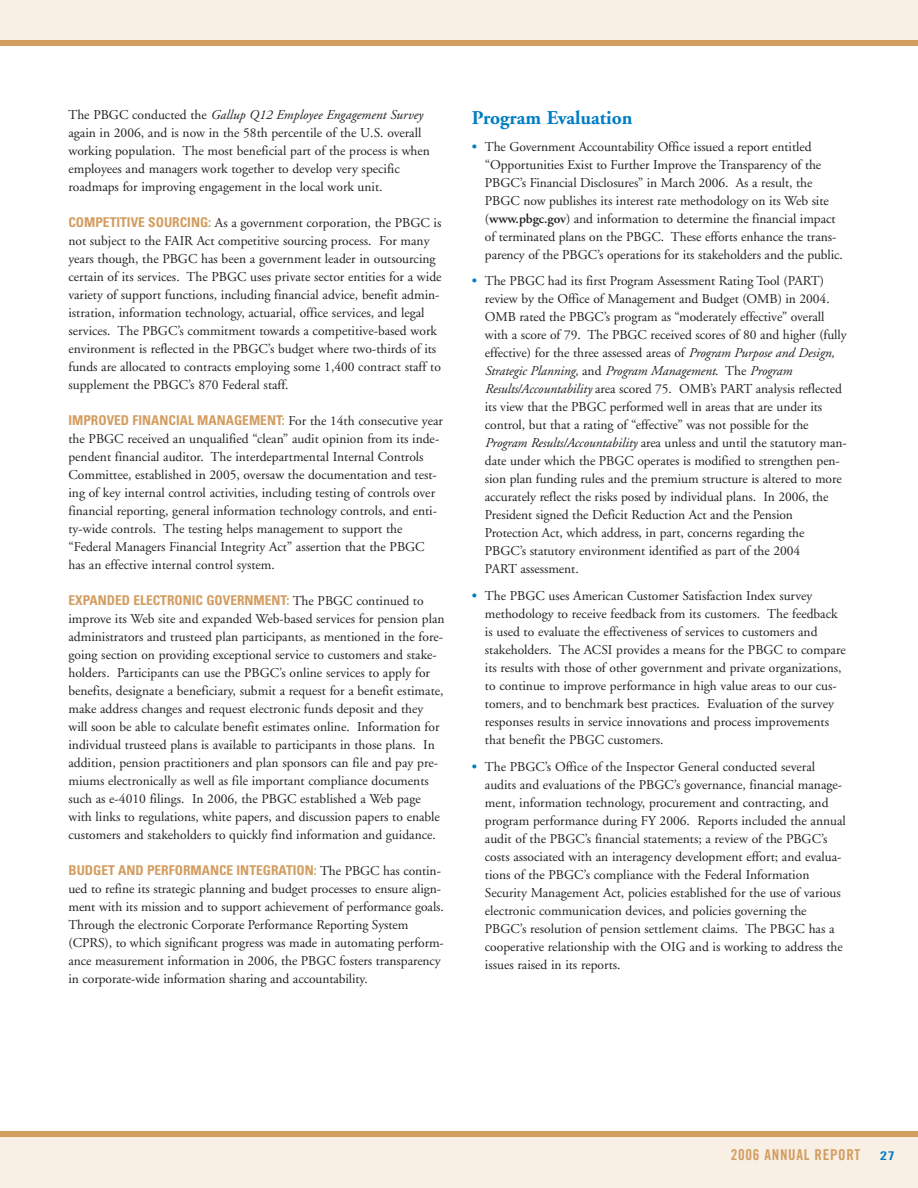
<style>
.page{position:relative;width:918px;height:1188px;background:#fff}
.page>*{position:absolute;margin:0;border:0;box-sizing:border-box;transform-origin:0 0}
.t1{font:700 19.5px "Adobe Garamond";color:#007dc3}
.t2{font:15px "Trade Gothic Bold Cond Twenty";letter-spacing:.045em;color:#d39d60}
.t3{font:13.5px/18px "Adobe Garamond";color:#231f20}
.t4{font:700 condensed 13.5px "Univers";color:#d39d60}
.t5{font:12px "Trade Gothic Bold Cond Twenty";color:#007dc3;scale:1.4 1}
.s1{font-style:italic}
.s2{font-family:"Univers";font-weight:700;font-stretch:condensed;color:#d39d60}
.s3{font-family:"Adobe Garamond";font-weight:400;font-stretch:normal;color:#231f20}
.s4{font-weight:600;color:#007dc3}
.s5{font-weight:600}
</style>
<div class="page">
<div style="left:0;top:1135px;width:918px;height:53px;background:#f8efe5"></div>
<div style="left:0;top:0;width:918px;height:40px;background:#f8efe5"></div>
<div style="left:0;top:1131px;width:918px;height:6px;background:#d39d60"></div>
<div style="left:0;top:40px;width:918px;height:6px;background:#d39d60"></div>
<p class="t3" style="left:68px;top:107px;width:363px">The PBGC conducted the <span class="s1">Gallup Q12 Employee Engagement Survey </span>again in 2006, and is now in the 58th percentile of the U.S. overall working population. The most beneficial part of the process is when employees and managers work together to develop very specific roadmaps for improving engagement in the local work unit.</p>
<p class="t3" style="left:68px;top:215px;width:375px"><span class="s2">COMPETITIVE SOURCING:</span> As a government corporation, the PBGC is not subject to the FAIR Act competitive sourcing process. For many years though, the PBGC has been a government leader in outsourcing certain of its services. The PBGC uses private sector entities for a wide variety of support functions, including financial advice, benefit admin&shy;istration, information technology, actuarial, office services, and legal services. The PBGC’s commitment towards a competitive-based work environment is reflected in the PBGC’s budget where two-thirds of its funds are allocated to contracts employing some 1,400 contract staff to supplement the PBGC’s 870 Federal staff.</p>
<p class="t4" style="left:68px;top:416px;width:376px">IMPROVED FINANCIAL MANAGEMENT: <span class="s3">For the 14th consecutive year</span></p>
<p class="t3" style="left:68px;top:431px;width:372px">the PBGC received an unqualified “clean” audit opinion from its inde&shy;pendent financial auditor. The interdepartmental Internal Controls Committee, established in 2005, oversaw the documentation and test&shy;ing of key internal control activities, including testing of controls over financial reporting, general information technology controls, and enti&shy;ty-wide controls. The testing helps management to support the “Federal Managers Financial Integrity Act” assertion that the PBGC has an effective internal control system.</p>
<p class="t4" style="left:68px;top:596px;width:357px">EXPANDED ELECTRONIC GOVERNMENT: <span class="s3">The PBGC continued to</span></p>
<p class="t3" style="left:68px;top:611px;width:378px">improve its Web site and expanded Web-based services for pension plan administrators and trusteed plan participants, as mentioned in the fore&shy;going section on providing exceptional service to customers and stake&shy;holders. Participants can use the PBGC’s online services to apply for benefits, designate a beneficiary, submit a request for a benefit estimate, make address changes and request electronic funds deposit and they will soon be able to calculate benefit estimates online. Information for individual trusteed plans is available to participants in those plans. In addition, pension practitioners and plan sponsors can file and pay pre&shy;miums electronically as well as file important compliance documents such as e-4010 filings. In 2006, the PBGC established a Web page with links to regulations, white papers, and discussion papers to enable customers and stakeholders to quickly find information and guidance.</p>
<p class="t4" style="left:68px;top:866px;width:374px">BUDGET AND PERFORMANCE INTEGRATION: <span class="s3">The PBGC has contin-</span></p>
<p class="t3" style="left:68px;top:881px;width:377px">ued to refine its strategic planning and budget processes to ensure align&shy;ment with its mission and to support achievement of performance goals.<br>Through the electronic Corporate Performance Reporting System (CPRS), to which significant progress was made in automating perform&shy;ance measurement information in 2006, the PBGC fosters transparency in corporate-wide information sharing and accountability.</p>
<h1 class="t1" style="left:472px;top:110px;width:162px">Program Evaluation</h1>
<p class="t3" style="left:485px;top:138px;width:360px;text-indent:-13px"><span class="s4">•</span> The Government Accountability Office issued a report entitled “Opportunities Exist to Further Improve the Transparency of the PBGC’s Financial Disclosures” in March 2006. As a result, the PBGC now publishes its interest rate methodology on its Web site (<span class="s5">www.pbgc.gov</span>) and information to determine the financial impact of terminated plans on the PBGC. These efforts enhance the trans&shy;parency of the PBGC’s operations for its stakeholders and the public.</p>
<p class="t3" style="left:485px;top:273px;width:364px;text-indent:-13px"><span class="s4">•</span> The PBGC had its first Program Assessment Rating Tool (PART) review by the Office of Management and Budget (OMB) in 2004.<br>OMB rated the PBGC’s program as “moderately effective” overall with a score of 79. The PBGC received scores of 80 and higher (fully effective) for the three assessed areas of <span class="s1">Program Purpose and Design, Strategic Planning,</span> and <span class="s1">Program Management</span>. The <span class="s1">Program Results/Accountability</span> area scored 75. OMB’s PART analysis reflected its view that the PBGC performed well in areas that are under its control, but that a rating of “effective” was not possible for the <span class="s1">Program Results/Accountability</span> area unless and until the statutory man&shy;date under which the PBGC operates is modified to strengthen pen&shy;sion plan funding rules and the premium structure is altered to more accurately reflect the risks posed by individual plans. In 2006, the President signed the Deficit Reduction Act and the Pension Protection Act, which address, in part, concerns regarding the PBGC’s statutory environment identified as part of the 2004<br>PART assessment.</p>
<p class="t3" style="left:485px;top:588px;width:362px;text-indent:-13px"><span class="s4">•</span> The PBGC uses American Customer Satisfaction Index survey methodology to receive feedback from its customers. The feedback is used to evaluate the effectiveness of services to customers and stakeholders. The ACSI provides a means for the PBGC to compare its results with those of other government and private organizations, to continue to improve performance in high value areas to our cus&shy;tomers, and to benchmark best practices. Evaluation of the survey responses results in service innovations and process improvements that benefit the PBGC customers.</p>
<p class="t3" style="left:485px;top:759px;width:363px;text-indent:-13px"><span class="s4">•</span> The PBGC’s Office of the Inspector General conducted several audits and evaluations of the PBGC’s governance, financial manage&shy;ment, information technology, procurement and contracting, and program performance during FY 2006. Reports included the annual audit of the PBGC’s financial statements; a review of the PBGC’s costs associated with an interagency development effort; and evalua&shy;tions of the PBGC’s compliance with the Federal Information Security Management Act, policies established for the use of various electronic communication devices, and policies governing the PBGC’s resolution of pension settlement claims. The PBGC has a cooperative relationship with the OIG and is working to address the issues raised in its reports.</p>
<p class="t2" style="left:731px;top:1149px;width:131px">2006 ANNUAL REPORT</p>
<p class="t5" style="left:880px;top:1151px;width:12px">27</p>
</div>
